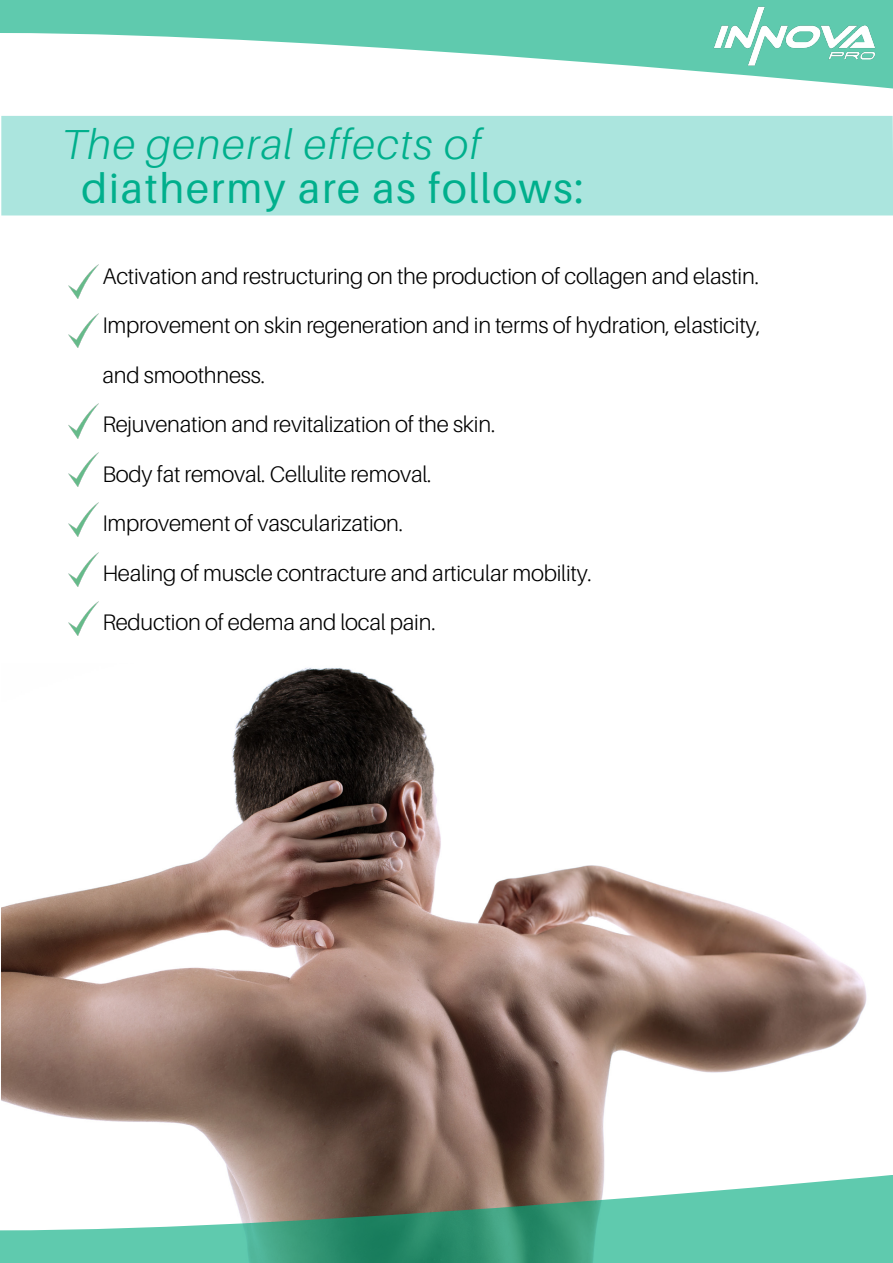
<style>
.page{position:relative;width:893px;height:1263px;background:#fff}
.page>*{position:absolute;margin:0;border:0;box-sizing:border-box;transform-origin:0 0}
.t1{font:42px "Aileron";letter-spacing:.04em;color:#00af8c}
.t2{font:italic 300 42px "Aileron";letter-spacing:.04em;color:#00af8c}
.t3{font:300 22.5px "Aileron";letter-spacing:-.01em;color:#000}
</style>
<div class="page">
<svg style="left:0;top:0;width:696px;height:71px;fill:#5fcaae"></svg>
<div style="left:1px;top:116px;width:892px;height:99px;background:#abe5de"></div>
<img style="left:1px;top:668px;width:866px;height:507px">
<svg style="left:0;top:1175px;width:893px;height:88px"></svg>
<img style="left:696px;top:0;width:197px;height:88px">
<img style="left:68px;top:265px;width:30px;height:33px">
<img style="left:68px;top:314px;width:30px;height:33px">
<img style="left:68px;top:503px;width:30px;height:34px">
<img style="left:68px;top:453px;width:30px;height:33px">
<img style="left:68px;top:404px;width:30px;height:34px">
<img style="left:68px;top:553px;width:30px;height:34px">
<img style="left:68px;top:602px;width:30px;height:34px">
<p class="t2" style="left:61px;top:122px;width:421px">The general effects of</p>
<p class="t1" style="left:82px;top:165px;width:504px">diathermy are as follows:</p>
<p class="t3" style="left:102px;top:263px;width:658px">Activation and restructuring on the production of collagen and elastin.</p>
<p class="t3" style="left:102px;top:313px;width:660px">Improvement on skin regeneration and in terms of hydration, elasticity,</p>
<p class="t3" style="left:102px;top:362px;width:164px">and smoothness.</p>
<p class="t3" style="left:102px;top:412px;width:394px">Rejuvenation and revitalization of the skin.</p>
<p class="t3" style="left:102px;top:461px;width:331px">Body fat removal. Cellulite removal.</p>
<p class="t3" style="left:102px;top:511px;width:302px">Improvement of vascularization.</p>
<p class="t3" style="left:102px;top:560px;width:491px">Healing of muscle contracture and articular mobility.</p>
<p class="t3" style="left:102px;top:610px;width:335px">Reduction of edema and local pain.</p>
</div>
